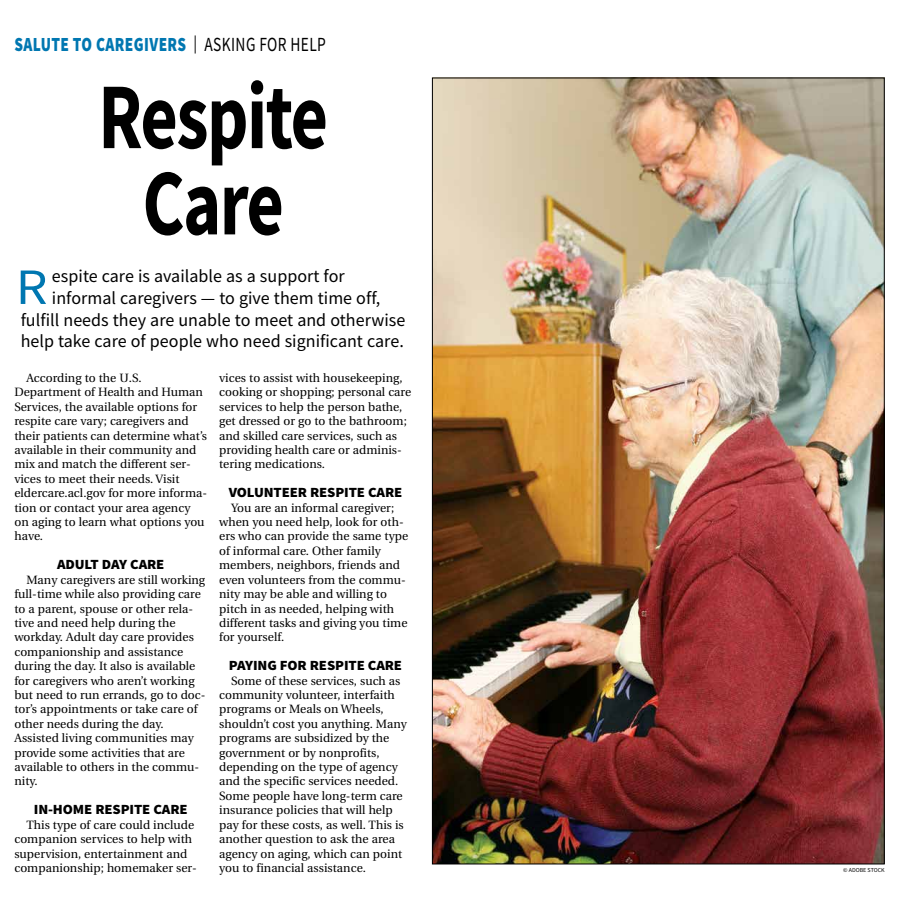
<style>
.page{position:relative;width:900px;height:908px;background:#fff}
.page>*{position:absolute;margin:0;border:0;box-sizing:border-box;transform-origin:0 0}
.t1{font:700 94px/86.2px "Source Sans Pro";letter-spacing:-.02em;color:#000;text-align:center;scale:.77 1}
.t2{font:50.9px "Source Sans Pro";color:#0077b1;scale:1.1 1}
.t3{font:900 20px "Source Sans Pro";letter-spacing:.025em;color:#0077b1;scale:.77 1}
.t4{font:18px "Source Sans Pro";color:#000}
.t5{font:900 14px "Source Sans Pro";letter-spacing:-.01em;color:#000;scale:1.05 1}
.t6{font:12px/14.4px "Utopia";color:#000}
.t7{font:6px "Source Sans Pro";color:#000}
.s1{font-weight:400;font-size:18px;color:#000}
.s2{font-weight:400;color:#000}
</style>
<div class="page">
<img style="left:434px;top:79px;width:449px;height:783px">
<h3 class="t3" style="left:14px;top:31px;width:406px">SALUTE TO CAREGIVERS <span class="s1">|</span> <span class="s2">ASKING FOR HELP</span></h3>
<h1 class="t1" style="left:98px;top:72px;width:300px">Respite<br>Care</h1>
<h2 class="t2" style="left:16px;top:254px;width:30px">R</h2>
<h3 class="t4" style="left:52px;top:265px;width:294px">espite care is available as a support for</h3>
<h3 class="t4" style="left:52px;top:286px;width:330px">informal caregivers — to give them time off,</h3>
<h3 class="t4" style="left:21px;top:308px;width:386px">fulfill needs they are unable to meet and otherwise</h3>
<h3 class="t4" style="left:21px;top:329px;width:385px">help take care of people who need significant care.</h3>
<p class="t6" style="left:14px;top:371px;width:194px;text-indent:12px">According to the U.S.<br>Department of Health and Human<br>Services, the available options for respite care vary; caregivers and their patients can determine what’s available in their community and mix and match the different ser&shy;vices to meet their needs. Visit eldercare.acl.gov for more informa&shy;tion or contact your area agency on aging to learn what options you have.</p>
<p class="t5" style="left:57px;top:554px;width:104px">ADULT DAY CARE</p>
<p class="t6" style="left:14px;top:572px;width:193px;text-indent:12px">Many caregivers are still working full-time while also providing care to a parent, spouse or other rela&shy;tive and need help during the workday. Adult day care provides companionship and assistance during the day. It also is available for caregivers who aren’t working but need to run errands, go to doc&shy;tor’s appointments or take care of other needs during the day.<br>Assisted living communities may provide some activities that are available to others in the commu&shy;nity.</p>
<p class="t5" style="left:34px;top:799px;width:148px">IN-HOME RESPITE CARE</p>
<p class="t6" style="left:14px;top:817px;width:184px;text-indent:12px">This type of care could include companion services to help with supervision, entertainment and companionship; homemaker ser-</p>
<p class="t6" style="left:219px;top:371px;width:194px">vices to assist with housekeeping, cooking or shopping; personal care services to help the person bathe, get dressed or go to the bathroom; and skilled care services, such as providing health care or adminis&shy;tering medications.</p>
<p class="t5" style="left:229px;top:482px;width:167px">VOLUNTEER RESPITE CARE</p>
<p class="t6" style="left:219px;top:500px;width:191px;text-indent:12px">You are an informal caregiver; when you need help, look for oth&shy;ers who can provide the same type of informal care. Other family members, neighbors, friends and even volunteers from the commu&shy;nity may be able and willing to pitch in as needed, helping with different tasks and giving you time for yourself.</p>
<p class="t5" style="left:229px;top:655px;width:166px">PAYING FOR RESPITE CARE</p>
<p class="t6" style="left:219px;top:673px;width:189px;text-indent:12px">Some of these services, such as community volunteer, interfaith programs or Meals on Wheels, shouldn’t cost you anything. Many programs are subsidized by the government or by nonprofits, depending on the type of agency and the specific services needed.<br>Some people have long-term care insurance policies that will help pay for these costs, as well. This is another question to ask the area agency on aging, which can point you to financial assistance.</p>
<p class="t7" style="left:843px;top:866px;width:43px">© ADOBE STOCK</p>
</div>
